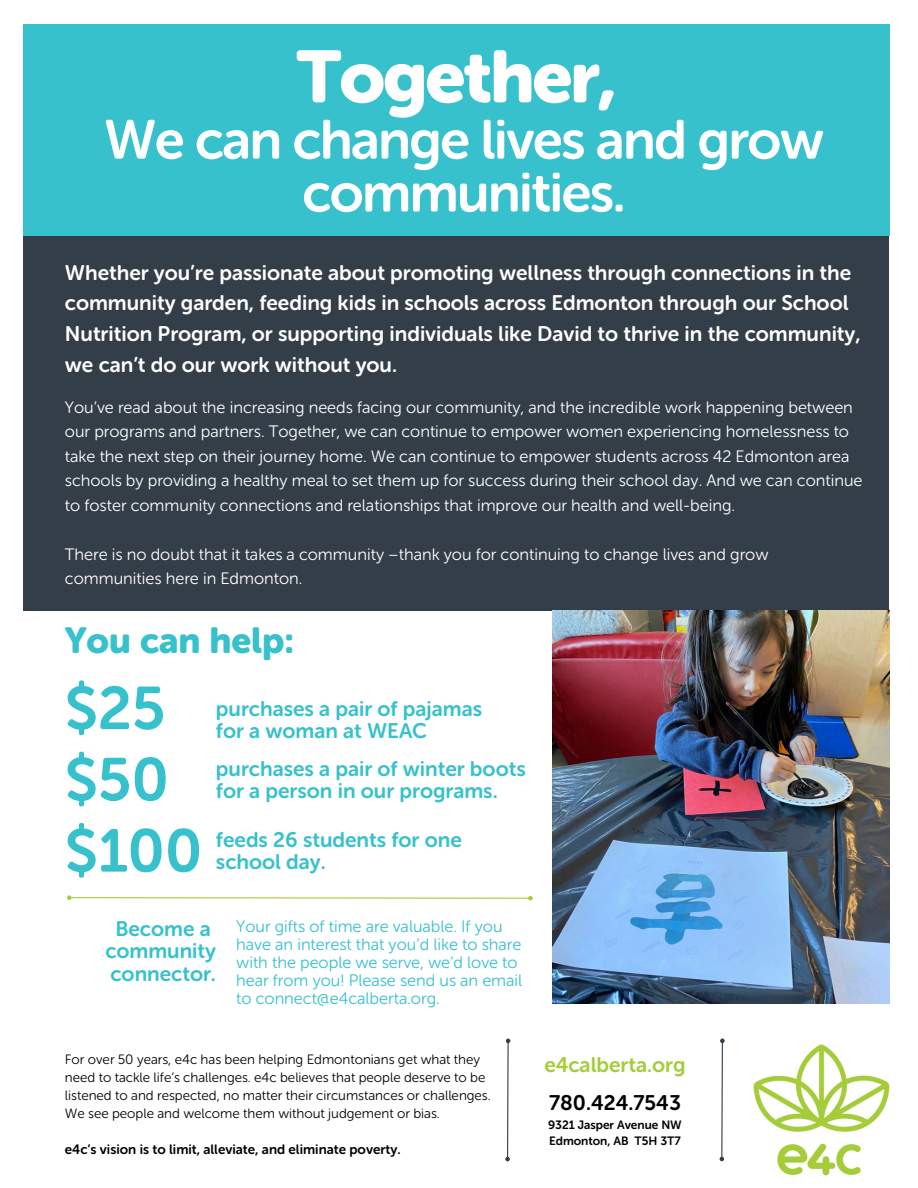
<style>
.page{position:relative;width:918px;height:1188px;background:#fff}
.page>*{position:absolute;margin:0;border:0;box-sizing:border-box;transform-origin:0 0}
.t1{font:73.05px "Museo Sans Rounded 900";letter-spacing:-.03em;color:#fff}
.t2{font:60px "Museo Sans Rounded 700";color:#36c1cc}
.t3{font:54.75px/52.8px "Museo Sans Rounded 700";letter-spacing:-.03em;color:#fff;text-align:center}
.t4{font:36px "Museo Sans Rounded 900";color:#36c1cc}
.t5{font:21px/30.6px "Museo Sans Rounded 700";color:#fff}
.t6{font:21px/22.5px "Museo Sans Rounded 700";color:#36c1cc}
.t7{font:21px "Museo Sans Rounded 700";color:#a5cd39}
.t8{font:21px "Museo Sans Rounded 700";color:#000}
.t9{font:16.5px/24.5px "Museo Sans Rounded 300";color:#fff}
.t10{font:16.5px/18px "Museo Sans Rounded 300";color:#36c1cc}
.t11{font:13.5px/18px "Museo Sans Rounded 300";color:#000}
.t12{font:13.5px "Museo Sans Rounded 700";color:#000}
.t13{font:12px "Museo Sans Rounded 700";color:#000}
</style>
<div class="page">
<div style="left:23px;top:24px;width:867px;height:212px;background:#36c1cc"></div>
<div style="left:23px;top:236px;width:866px;height:375px;background:#333e48"></div>
<svg style="left:67px;top:895px;width:466px;height:5px"></svg>
<img style="left:553px;top:611px;width:337px;height:393px">
<svg style="left:505px;top:1039px;width:5px;height:122px"></svg>
<svg style="left:720px;top:1039px;width:5px;height:122px"></svg>
<img style="left:754px;top:1045px;width:136px;height:130px">
<h3 class="t1" style="left:296px;top:34px;width:321px">Together,</h3>
<h3 class="t3" style="left:104px;top:114px;width:722px">We can change lives and grow communities.</h3>
<h4 class="t5" style="left:65px;top:257px;width:797px">Whether you’re passionate about promoting wellness through connections in the community garden, feeding kids in schools across Edmonton through our School Nutrition Program, or supporting individuals like David to thrive in the community, we can’t do our work without you.</h4>
<h4 class="t9" style="left:65px;top:395px;width:799px">You’ve read about the increasing needs facing our community, and the incredible work happening between our programs and partners. Together, we can continue to empower women experiencing homelessness to take the next step on their journey home. We can continue to empower students across 42 Edmonton area schools by providing a healthy meal to set them up for success during their school day. And we can continue to foster community connections and relationships that improve our health and well-being.</h4>
<h2 class="t9" style="left:65px;top:542px;width:705px">There is no doubt that it takes a community –thank you for continuing to change lives and grow communities here in Edmonton.</h2>
<h1 class="t4" style="left:65px;top:619px;width:231px">You can help:</h1>
<h1 class="t2" style="left:65px;top:673px;width:102px">$25</h1>
<h1 class="t2" style="left:65px;top:744px;width:105px">$50</h1>
<h3 class="t2" style="left:65px;top:815px;width:139px">$100</h3>
<h3 class="t6" style="left:216px;top:697px;width:268px">purchases a pair of pajamas for a woman at WEAC</h3>
<h3 class="t6" style="left:216px;top:757px;width:311px">purchases a pair of winter boots for a person in our programs.</h3>
<p class="t6" style="left:216px;top:828px;width:247px">feeds 26 students for one school day.</p>
<h3 class="t6" style="left:105px;top:917px;width:112px;text-align:center">Become a community connector.</h3>
<h4 class="t10" style="left:236px;top:918px;width:288px">Your gifts of time are valuable. If you have an interest that you’d like to share with the people we serve, we’d love to hear from you! Please send us an email to connect@e4calberta.org.</h4>
<p class="t11" style="left:65px;top:1050px;width:427px">For over 50 years, e4c has been helping Edmontonians get what they need to tackle life’s challenges. e4c believes that people deserve to be listened to and respected, no matter their circumstances or challenges.<br>We see people and welcome them without judgement or bias.</p>
<h6 class="t12" style="left:65px;top:1141px;width:337px">e4c’s vision is to limit, alleviate, and eliminate poverty.</h6>
<h5 class="t7" style="left:544px;top:1052px;width:143px">e4calberta.org</h5>
<p class="t8" style="left:549px;top:1090px;width:133px">780.424.7543</p>
<h3 class="t13" style="left:548px;top:1118px;width:135px">9321 Jasper Avenue NW</h3>
<p class="t13" style="left:549px;top:1134px;width:133px">Edmonton, AB T5H 3T7</p>
</div>
